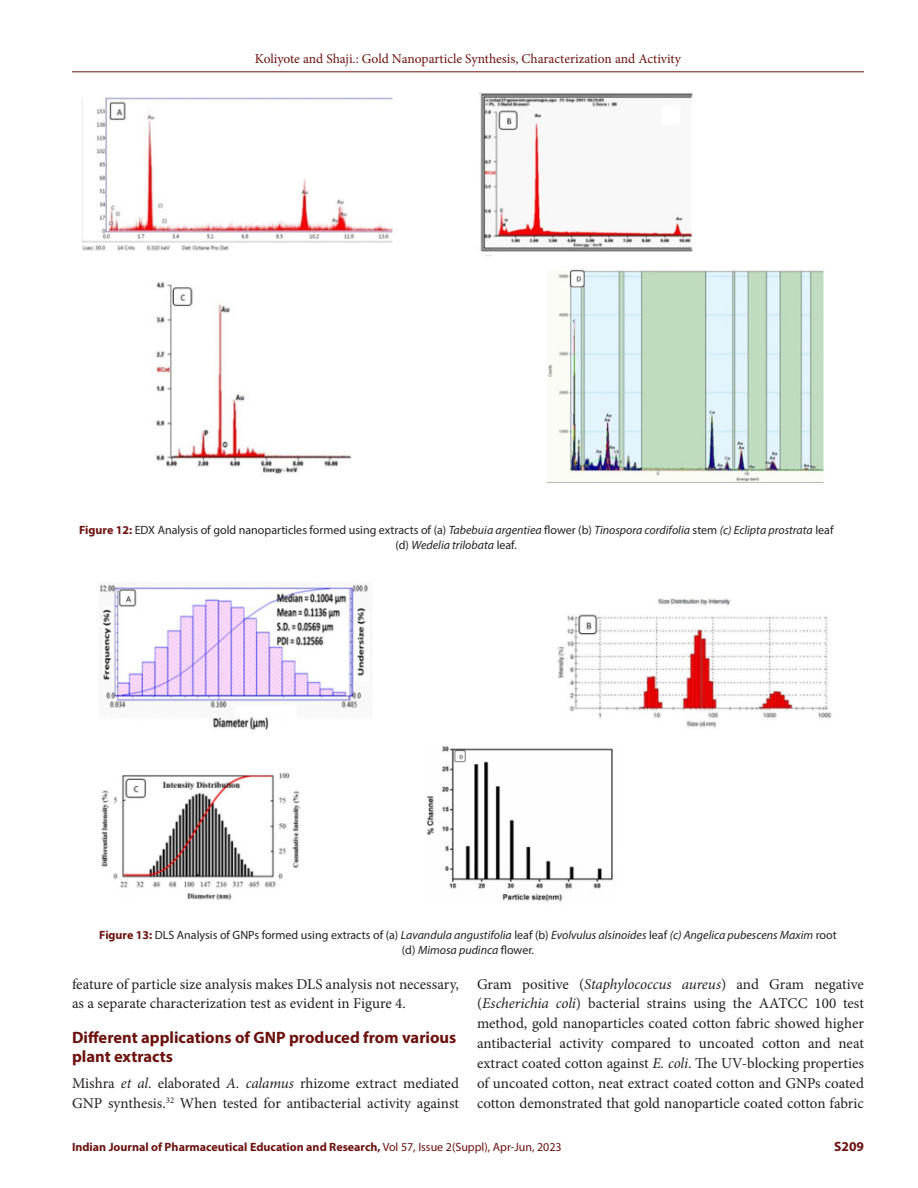
<style>
.page{position:relative;width:918px;height:1188px;background:#fff}
.page>*{position:absolute;margin:0;border:0;box-sizing:border-box;transform-origin:0 0}
.Heading_2{font:700 16.5px/19.6px "Myriad Pro";color:#6c120e}
.Body_text__FO{font:15px/19.8px "Minion Pro";color:#231f20}
.Body_text{font:15px/19.6px "Minion Pro";color:#231f20}
.t1{font:13.5px "Minion Pro";letter-spacing:-.005em;color:#6c120e}
.t2{font:700 13.5px "Myriad Pro";color:#6c120e}
.FIG_Caption{font:12px/15px "Myriad Pro";color:#231f20;text-align:center}
.FIG_Caption-2{font:italic 12px/15px "Myriad Pro";color:#231f20;text-align:center}
.t3{font:700 12px "Myriad Pro";color:#6c120e}
.s1{font-weight:700;color:#6c120e}
.s2{font-style:italic}
.s3{font-weight:700;font-style:normal;color:#6c120e}
.s4{font-style:normal}
.s5{font-weight:400}
</style>
<div class="page">
<hr style="left:72px;top:72px;width:792px;height:1px;background:#6c120e">
<img style="left:81px;top:92px;width:743px;height:391px">
<img style="left:99px;top:583px;width:733px;height:319px">
<p class="t1" style="left:255px;top:50px;width:428px">Koliyote and Shaji.: Gold Nanoparticle Synthesis, Characterization and Activity</p>
<p class="FIG_Caption" style="left:79px;top:523px;width:756px"><span class="s1">Figure 12:</span> EDX Analysis of gold nanoparticles formed using extracts of (a) <span class="s2">Tabebuia argentiea</span> flower (b) <span class="s2">Tinospora cordifolia</span> stem <span class="s2">(c) Eclipta prostrata</span> leaf (d) <span class="s2">Wedelia trilobata</span> leaf<span class="s2">.</span></p>
<p class="FIG_Caption-2" style="left:99px;top:927px;width:739px"><span class="s3">Figure 13:</span> <span class="s4">DLS Analysis of GNPs formed using extracts of (a)</span> Lavandula angustifolia <span class="s4">leaf (b)</span> Evolvulus alsinoides <span class="s4">leaf</span> (c) Angelica pubescens Maxim <span class="s4">root (d)</span> Mimosa pudinca <span class="s4">flower.</span></p>
<p class="Body_text" style="left:72px;top:974px;width:389px">feature of particle size analysis makes DLS analysis not necessary, as a separate characterization test as evident in Figure 4.</p>
<p class="Heading_2" style="left:72px;top:1027px;width:386px">Different applications of GNP produced from various plant extracts</p>
<p class="Body_text__FO" style="left:72px;top:1073px;width:389px">Mishra <span class="s2">et al</span>. elaborated <span class="s2">A. calamus</span> rhizome extract mediated<br>GNP synthesis.<sup>32</sup> When tested for antibacterial activity against</p>
<p class="Body_text__FO" style="left:477px;top:974px;width:389px;text-align:justify">Gram positive (<span class="s2">Staphylococcus aureus</span>) and Gram negative (<span class="s2">Escherichia coli</span>) bacterial strains using the AATCC 100 test method, gold nanoparticles coated cotton fabric showed higher antibacterial activity compared to uncoated cotton and neat extract coated cotton against <span class="s2">E. coli</span>. The UV-blocking properties of uncoated cotton, neat extract coated cotton and GNPs coated cotton demonstrated that gold nanoparticle coated cotton fabric</p>
<p class="t3" style="left:72px;top:1139px;width:491px">Indian Journal of Pharmaceutical Education and Research, <span class="s5">Vol 57, Issue 2(Suppl), Apr-Jun, 2023</span></p>
<p class="t2" style="left:834px;top:1137px;width:31px">S209</p>
</div>
